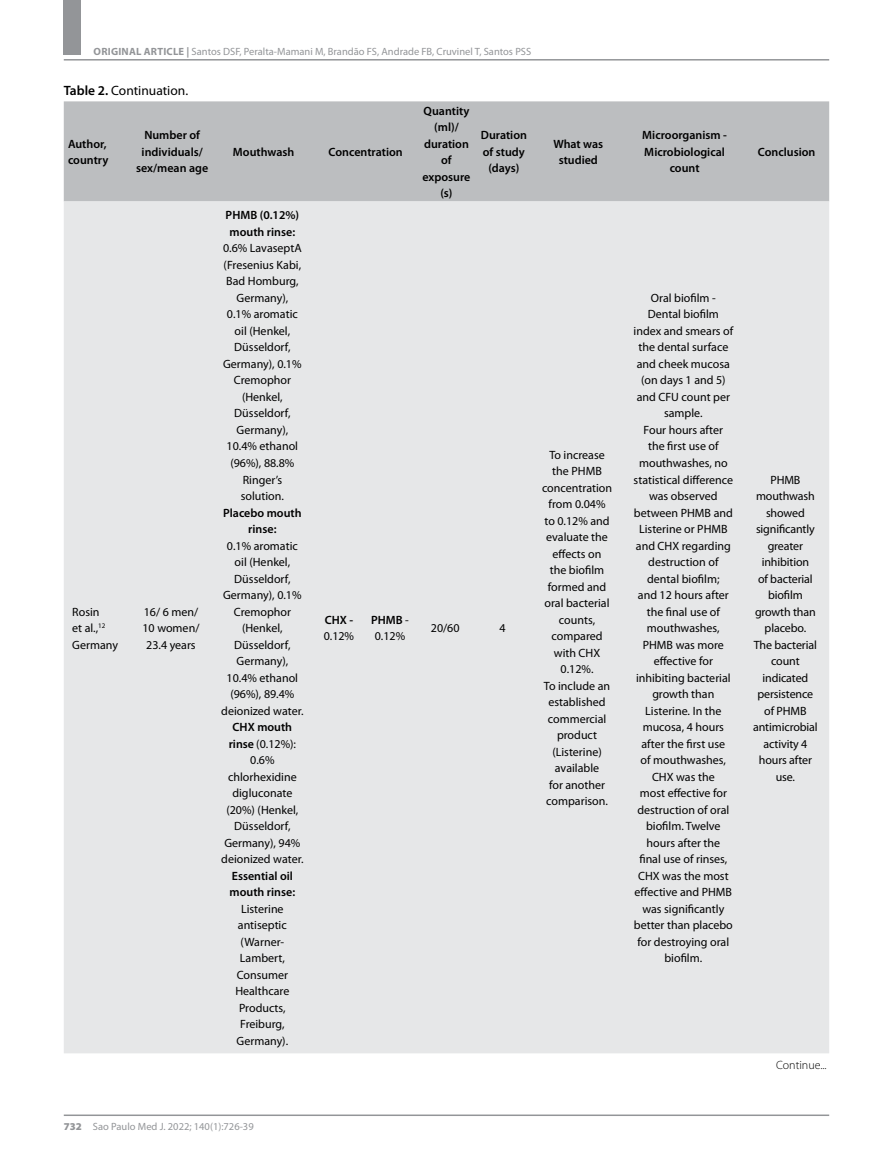
<style>
.page{position:relative;width:893px;height:1170px;background:#fff}
.page>*{position:absolute;margin:0;border:0;box-sizing:border-box;transform-origin:0 0}
.t1{font:13.5px "Myriad Pro";color:#000}
.t2{font:12px/16.5px "Myriad Pro";color:#000;text-align:center}
.t3{font:600 12px/16.5px "Myriad Pro";color:#000;text-align:center}
.t4{font:300 12px "Myriad Pro";color:#000}
.t5{font:10.5px "Myriad Pro";color:#939598}
.s1{font-weight:700}
.s2{font-weight:600}
.s3{font-weight:900}
</style>
<div class="page">
<div style="left:64px;top:0;width:17px;height:55px;background:#939598"></div>
<hr style="left:64px;top:59px;width:765px;height:2px;background:#939598">
<hr style="left:64px;top:1114px;width:765px;height:1px;background:#939598">
<div style="left:64px;top:101px;width:765px;height:100px;background:#bcbec0"></div>
<div style="left:64px;top:201px;width:765px;height:852px;background:#e6e7e8"></div>
<p class="t5" style="left:94px;top:45px;width:439px"><span class="s1">ORIGINAL ARTICLE |</span> Santos DSF, Peralta-Mamani M, Brandão FS, Andrade FB, Cruvinel T, Santos PSS</p>
<p class="t1" style="left:64px;top:82px;width:126px"><span class="s2">Table 2.</span> Continuation.</p>
<p class="t3" style="left:68px;top:135px;width:42px;text-align:left">Author, country</p>
<p class="t3" style="left:136px;top:127px;width:74px">Number of individuals/ sex/mean age</p>
<p class="t2" style="left:72px;top:603px;width:47px;text-align:left">Rosin<br>et al.,<sup>12<br></sup>Germany</p>
<p class="t2" style="left:142px;top:603px;width:58px">16/ 6 men/<br>10 women/<br>23.4 years</p>
<p class="t3" style="left:233px;top:143px;width:63px">Mouthwash</p>
<p class="t3" style="left:329px;top:143px;width:76px">Concentration</p>
<p class="t3" style="left:422px;top:102px;width:49px">Quantity (ml)/ duration of exposure (s)</p>
<p class="t3" style="left:481px;top:127px;width:48px">Duration of study (days)</p>
<p class="t3" style="left:553px;top:135px;width:51px">What was studied</p>
<p class="t3" style="left:642px;top:127px;width:86px">Microorganism -<br>Microbiological count</p>
<p class="t3" style="left:226px;top:207px;width:75px">PHMB (0.12%) mouth rinse:</p>
<p class="t2" style="left:223px;top:240px;width:80px">0.6% LavaseptA (Fresenius Kabi,<br>Bad Homburg,<br>Germany),<br>0.1% aromatic oil (Henkel,<br>Düsseldorf,<br>Germany), 0.1%<br>Cremophor (Henkel,<br>Düsseldorf,<br>Germany),<br>10.4% ethanol (96%), 88.8%<br>Ringer’s solution.</p>
<p class="t3" style="left:223px;top:504px;width:80px">Placebo mouth rinse:</p>
<p class="t2" style="left:221px;top:537px;width:84px">0.1% aromatic oil (Henkel,<br>Düsseldorf,<br>Germany), 0.1%<br>Cremophor (Henkel,<br>Düsseldorf,<br>Germany),<br>10.4% ethanol (96%), 89.4% deionized water.</p>
<p class="t2" style="left:221px;top:718px;width:84px"><span class="s2">CHX mouth rinse</span> (0.12%):<br>0.6% chlorhexidine digluconate (20%) (Henkel,<br>Düsseldorf,<br>Germany), 94% deionized water.</p>
<p class="t3" style="left:230px;top:867px;width:67px;text-align:left">Essential oil mouth rinse:</p>
<p class="t2" style="left:235px;top:900px;width:56px">Listerine antiseptic (Warner-<br>Lambert,<br>Consumer<br>Healthcare<br>Products,<br>Freiburg,<br>Germany).</p>
<p class="t3" style="left:325px;top:611px;width:30px">CHX -</p>
<p class="t2" style="left:324px;top:628px;width:32px">0.12%</p>
<p class="t2" style="left:371px;top:611px;width:39px"><span class="s2">PHMB</span> -<br>0.12%</p>
<p class="t2" style="left:431px;top:619px;width:30px">20/60</p>
<p class="t2" style="left:500px;top:619px;width:8px">4</p>
<p class="t2" style="left:542px;top:446px;width:72px">To increase the PHMB concentration from 0.04% to 0.12% and evaluate the effects on<br>the biofilm formed and oral bacterial counts, compared with CHX<br>0.12%.<br>To include an established commercial product (Listerine) available<br>for another comparison.</p>
<p class="t2" style="left:634px;top:289px;width:101px">Oral biofilm -<br>Dental biofilm index and smears of the dental surface and cheek mucosa (on days 1 and 5) and CFU count per sample.<br>Four hours after<br>the first use of mouthwashes, no statistical difference was observed between PHMB and<br>Listerine or PHMB and CHX regarding destruction of dental biofilm;<br>and 12 hours after the final use of mouthwashes,<br>PHMB was more effective for inhibiting bacterial growth than<br>Listerine. In the mucosa, 4 hours after the first use<br>of mouthwashes,<br>CHX was the<br>most effective for destruction of oral biofilm. Twelve hours after the<br>final use of rinses,<br>CHX was the most effective and PHMB was significantly better than placebo for destroying oral biofilm.</p>
<p class="t3" style="left:758px;top:143px;width:59px">Conclusion</p>
<p class="t2" style="left:753px;top:471px;width:66px">PHMB mouthwash showed significantly greater inhibition<br>of bacterial biofilm growth than placebo.<br>The bacterial count indicated persistence of PHMB antimicrobial activity 4 hours after use.</p>
<p class="t4" style="left:776px;top:1057px;width:52px">Continue...</p>
<p class="t5" style="left:64px;top:1119px;width:191px"><span class="s3">732</span> Sao Paulo Med J. 2022; 140(1):726-39</p>
</div>
